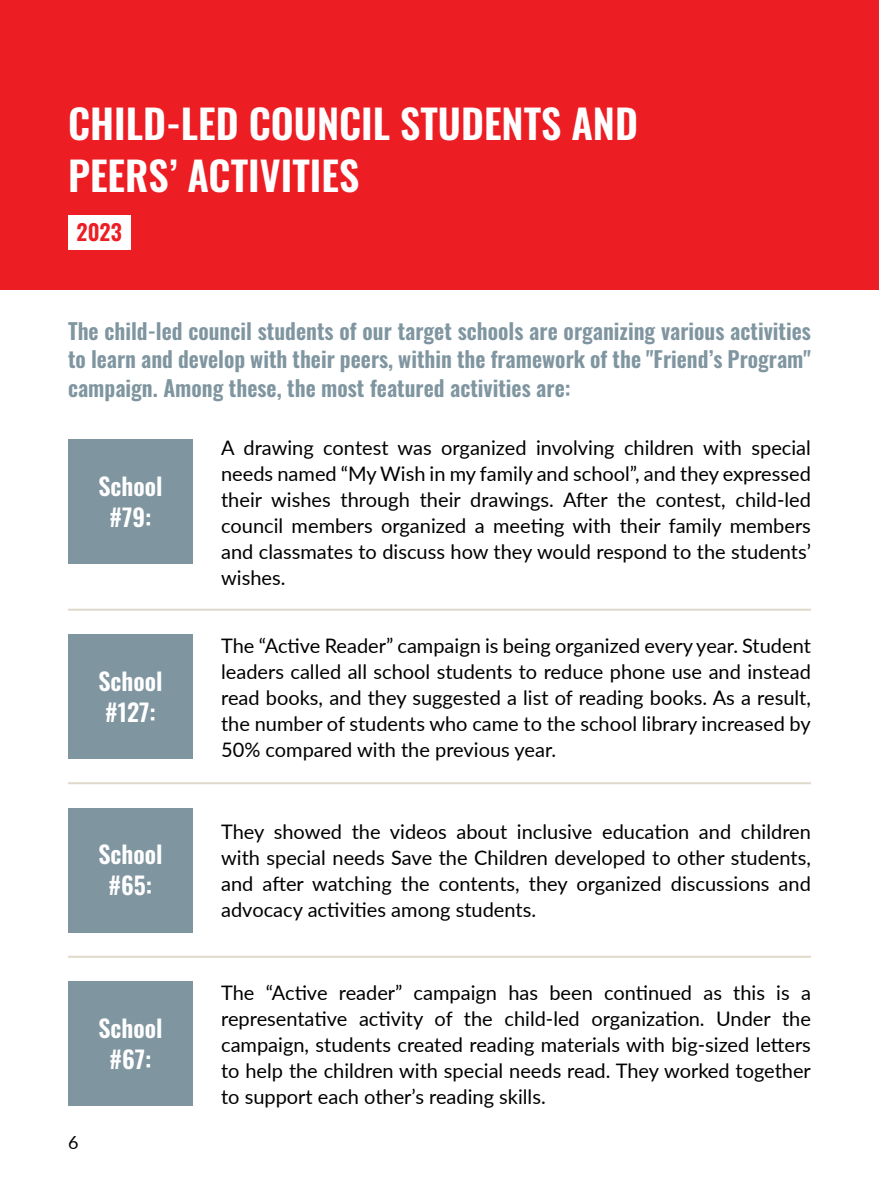
<style>
.page{position:relative;width:879px;height:1191px;background:#fff}
.page>*{position:absolute;margin:0;border:0;box-sizing:border-box;transform-origin:0 0}
.t1{font:600 40px/52px "Oswald";color:#fff}
.t2{font:600 24px/31.2px "Oswald";color:#fff;text-align:center}
.t3{font:600 22px/28.6px "Oswald";color:#7f95a0;text-align:justify}
.t4{font:600 22px "Oswald";color:#ed1d24}
.t5{font:20px/26px "Lato";color:#000;text-align:justify}
.t6{font:18px "Lato";color:#000}
</style>
<div class="page">
<div style="left:0;top:0;width:879px;height:289px;background:#ed1d24"></div>
<div style="left:68px;top:215px;width:62px;height:35px;background:#fff"></div>
<div style="left:68px;top:439px;width:125px;height:125px;background:#7f95a0"></div>
<hr style="left:68px;top:608px;width:743px;height:2px;background:#ded9ca">
<hr style="left:68px;top:782px;width:743px;height:2px;background:#ded9ca">
<hr style="left:68px;top:955px;width:743px;height:2px;background:#ded9ca">
<div style="left:68px;top:634px;width:125px;height:125px;background:#7f95a0"></div>
<div style="left:68px;top:807px;width:125px;height:125px;background:#7f95a0"></div>
<div style="left:68px;top:981px;width:125px;height:125px;background:#7f95a0"></div>
<h1 class="t1" style="left:68px;top:94px;width:571px">CHILD-LED COUNCIL STUDENTS AND<br>PEERS’ ACTIVITIES</h1>
<p class="t4" style="left:77px;top:212px;width:47px">2023</p>
<p class="t3" style="left:68px;top:314px;width:744px">The child-led council students of our target schools are organizing various activities to learn and develop with their peers, within the framework of the "Friend’s Program" campaign. Among these, the most featured activities are:</p>
<p class="t2" style="left:98px;top:468px;width:65px">School #79:</p>
<p class="t2" style="left:98px;top:663px;width:65px;text-align:left">School #127:</p>
<p class="t2" style="left:98px;top:836px;width:65px">School #65:</p>
<p class="t2" style="left:98px;top:1010px;width:65px">School #67:</p>
<p class="t6" style="left:68px;top:1129px;width:12px">6</p>
<p class="t5" style="left:221px;top:434px;width:591px">A drawing contest was organized involving children with special needs named “My Wish in my family and school”, and they expressed their wishes through their drawings. After the contest, child-led council members organized a meeting with their family members and classmates to discuss how they would respond to the students’ wishes.</p>
<p class="t5" style="left:221px;top:631px;width:591px">The “Active Reader” campaign is being organized every year. Student leaders called all school students to reduce phone use and instead read books, and they suggested a list of reading books. As a result, the number of students who came to the school library increased by 50% compared with the previous year.</p>
<p class="t5" style="left:221px;top:818px;width:591px">They showed the videos about inclusive education and children with special needs Save the Children developed to other students, and after watching the contents, they organized discussions and advocacy activities among students.</p>
<p class="t5" style="left:221px;top:978px;width:591px">The “Active reader” campaign has been continued as this is a representative activity of the child-led organization. Under the campaign, students created reading materials with big-sized letters to help the children with special needs read. They worked together to support each other’s reading skills.</p>
</div>
